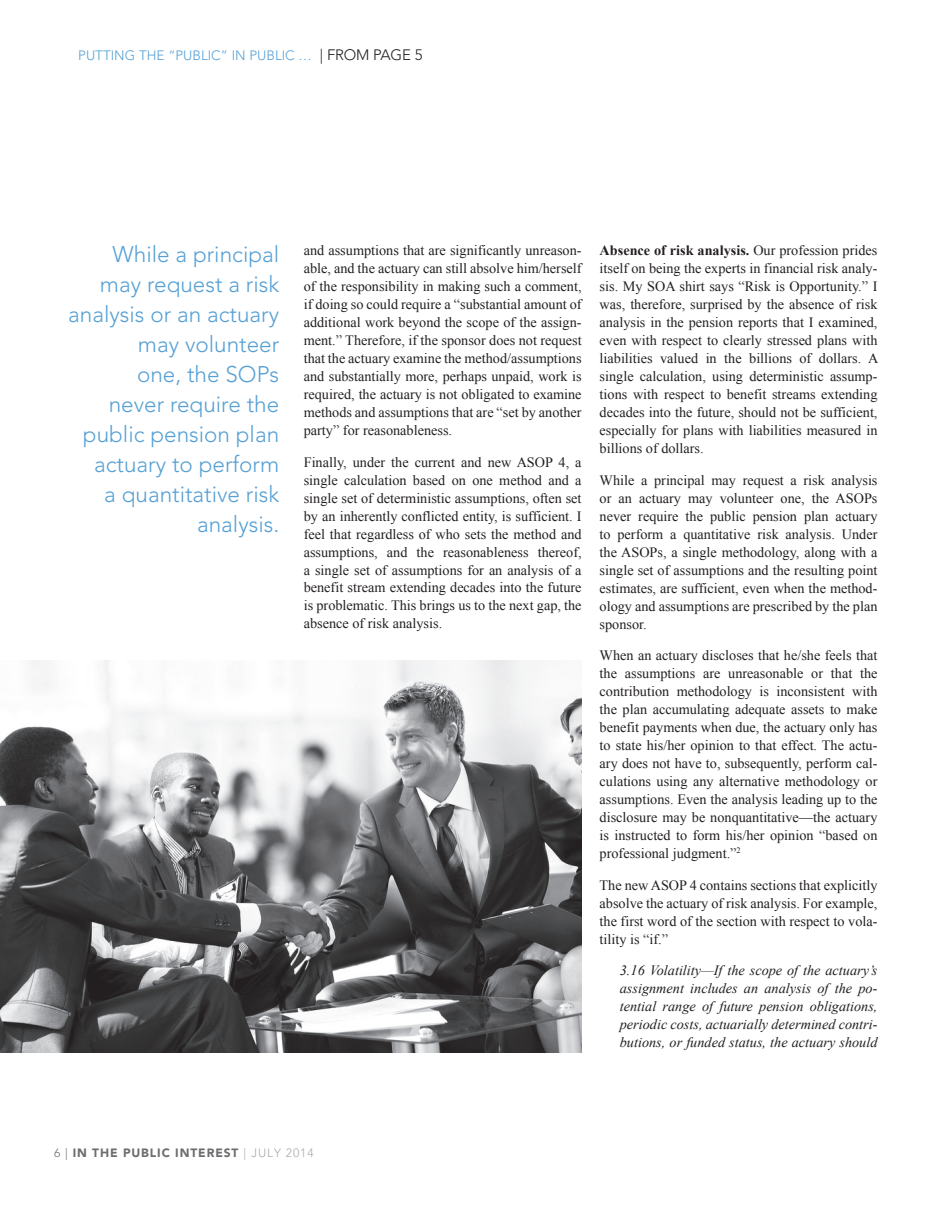
<style>
.page{position:relative;width:945px;height:1215px;background:#fff}
.page>*{position:absolute;margin:0;border:0;box-sizing:border-box;transform-origin:0 0}
.t1{font:300 22.5px/30px "Avenir LT Std";color:#56a0d5;text-align:right}
.t2{font:14.25px/18px "Times New Roman";color:#231f20;text-align:justify}
.t3{font:italic 14.25px/18px "Times New Roman";color:#231f20;text-align:justify}
.t4{font:300 13.5px "Avenir LT Std";color:#56a0d5}
.t5{font:900 12px "Avenir LT Std";letter-spacing:.075em;color:#6c6d70}
.s1{font-size:15px;color:#231f20}
.s2{font-weight:700}
.s3{font-weight:300}
.s4{font-weight:300;color:#a8a9ad}
</style>
<div class="page">
<img style="left:0;top:660px;width:582px;height:392px">
<p class="t4" style="left:78px;top:48px;width:346px">PUTTING THE “PUBLIC” IN PUBLIC … <span class="s1">| FROM PAGE 5</span></p>
<p class="t2" style="left:304px;top:241px;width:279px">and assumptions that are significantly unreason&shy;able, and the actuary can still absolve him/herself of the responsibility in making such a comment, if doing so could require a “substantial amount of additional work beyond the scope of the assign&shy;ment.” Therefore, if the sponsor does not request that the actuary examine the method/assumptions and substantially more, perhaps unpaid, work is required, the actuary is not obligated to examine methods and assumptions that are “set by another party” for reasonableness.</p>
<p class="t2" style="left:304px;top:453px;width:279px">Finally, under the current and new ASOP 4, a single calculation based on one method and a single set of deterministic assumptions, often set by an inherently conflicted entity, is sufficient. I feel that regardless of who sets the method and assumptions, and the reasonableness thereof, a single set of assumptions for an analysis of a benefit stream extending decades into the future is problematic. This brings us to the next gap, the absence of risk analysis.</p>
<h1 class="t1" style="left:68px;top:239px;width:212px">While a principal may request a risk analysis or an actuary may volunteer<br>one, the SOPs<br>never require the public pension plan actuary to perform<br>a quantitative risk analysis.</h1>
<p class="t2" style="left:600px;top:241px;width:280px"><span class="s2">Absence of risk analysis.</span> Our profession prides itself on being the experts in financial risk analy&shy;sis. My SOA shirt says “Risk is Opportunity.” I was, therefore, surprised by the absence of risk analysis in the pension reports that I examined, even with respect to clearly stressed plans with liabilities valued in the billions of dollars. A single calculation, using deterministic assump&shy;tions with respect to benefit streams extending decades into the future, should not be sufficient, especially for plans with liabilities measured in billions of dollars.</p>
<p class="t2" style="left:600px;top:471px;width:279px">While a principal may request a risk analysis or an actuary may volunteer one, the ASOPs never require the public pension plan actuary to perform a quantitative risk analysis. Under the ASOPs, a single methodology, along with a single set of assumptions and the resulting point estimates, are sufficient, even when the method&shy;ology and assumptions are prescribed by the plan sponsor.</p>
<p class="t2" style="left:600px;top:646px;width:279px">When an actuary discloses that he/she feels that the assumptions are unreasonable or that the contribution methodology is inconsistent with the plan accumulating adequate assets to make benefit payments when due, the actuary only has to state his/her opinion to that effect. The actu&shy;ary does not have to, subsequently, perform cal&shy;culations using any alternative methodology or assumptions. Even the analysis leading up to the disclosure may be nonquantitative—the actuary is instructed to form his/her opinion “based on professional judgment.”<sup>2</sup></p>
<p class="t2" style="left:600px;top:876px;width:279px">The new ASOP 4 contains sections that explicitly absolve the actuary of risk analysis. For example, the first word of the section with respect to vola&shy;tility is “if.”</p>
<p class="t3" style="left:620px;top:961px;width:259px">3.16 Volatility—If the scope of the actuary’s assignment includes an analysis of the po&shy;tential range of future pension obligations, periodic costs, actuarially determined contri&shy;butions, or funded status, the actuary should</p>
<p class="t5" style="left:54px;top:1145px;width:261px"><span class="s3">6 |</span> IN THE PUBLIC INTEREST <span class="s4">| JULY 2014</span></p>
</div>
